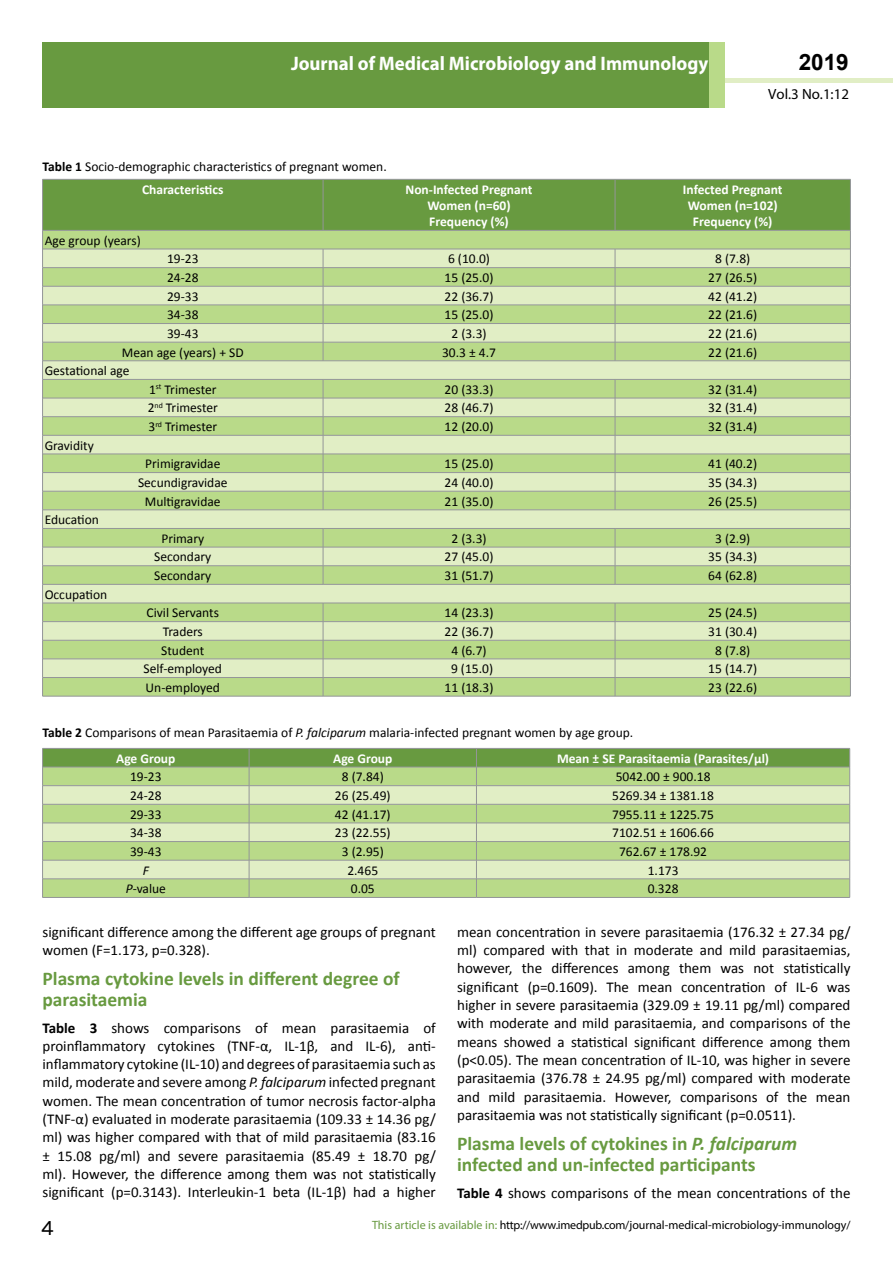
<style>
.page{position:relative;width:893px;height:1263px;background:#fff}
.page>*{position:absolute;margin:0;border:0;box-sizing:border-box;transform-origin:0 0}
.t1{font:25.5px "Tunga";color:#000}
.t2{font:700 22.5px "Arial";color:#000}
.t3{font:700 19.65px "Myriad Pro";color:#fff;scale:.96 1}
.t4{font:700 19.5px/21.5px "Calibri";color:#689a40}
.t5{font:700 18px "Myriad Pro";color:#fff;scale:.96 1}
.t6{font:15px/18.3px "Calibri";color:#000;text-align:justify}
.t7{font:14.85px "Myriad Pro";color:#000}
.t8{font:13.5px "Calibri";color:#000}
.t9{font:700 13.5px/16.2px "Calibri";color:#fff;text-align:center}
.t10{font:italic 13.5px "Calibri";color:#000}
.t11{font:12px "Myriad Pro";color:#000}
.s1{font-weight:700}
.s2{font-style:italic}
.s3{color:#689a40}
</style>
<div class="page">
<hr style="left:725px;top:78px;width:168px;height:4px;background:#e1eec5">
<div style="left:43px;top:42px;width:666px;height:66px;background:#689a40"></div>
<div style="left:709px;top:42px;width:16px;height:66px;background:#b9da89"></div>
<svg style="left:42px;top:179px;width:809px;height:517px;background:#bfd89b"></svg>
<hr style="left:43px;top:696px;width:280px;height:1px;background:#939598">
<hr style="left:323px;top:696px;width:292px;height:1px;background:#939598">
<hr style="left:615px;top:696px;width:235px;height:1px;background:#939598">
<svg style="left:42px;top:748px;width:808px;height:149px;background:#bbd596"></svg>
<hr style="left:43px;top:897px;width:206px;height:1px;background:#939598">
<hr style="left:249px;top:897px;width:227px;height:1px;background:#939598">
<hr style="left:476px;top:897px;width:374px;height:1px;background:#939598">
<p class="t5" style="left:517px;top:53px;width:198px">ARCHIVOS DE MEDICINA</p>
<h2 class="t2" style="left:799px;top:47px;width:52px">2019</h2>
<p class="t7" style="left:768px;top:84px;width:82px">Vol.3 No.1:12</p>
<h3 class="t3" style="left:291px;top:50px;width:436px">Journal of Medical Microbiology and Immunology</h3>
<p class="t8" style="left:43px;top:158px;width:346px"><span class="s1">Table 1</span> Socio-demographic characteristics of pregnant women.</p>
<p class="t9" style="left:142px;top:181px;width:83px">Characteristics</p>
<p class="t9" style="left:405px;top:181px;width:129px">Non-Infected Pregnant<br>Women (n=60)<br>Frequency (%)</p>
<p class="t9" style="left:683px;top:181px;width:101px">Infected Pregnant<br>Women (n=102)<br>Frequency (%)</p>
<p class="t8" style="left:45px;top:232px;width:98px">Age group (years)</p>
<p class="t8" style="left:167px;top:250px;width:33px">19-23</p>
<p class="t8" style="left:448px;top:250px;width:44px">6 (10.0)</p>
<p class="t8" style="left:715px;top:250px;width:37px">8 (7.8)</p>
<p class="t8" style="left:167px;top:269px;width:33px">24-28</p>
<p class="t8" style="left:445px;top:269px;width:50px">15 (25.0)</p>
<p class="t8" style="left:708px;top:269px;width:50px">27 (26.5)</p>
<p class="t8" style="left:167px;top:288px;width:33px">29-33</p>
<p class="t8" style="left:445px;top:288px;width:50px">22 (36.7)</p>
<p class="t8" style="left:708px;top:288px;width:50px">42 (41.2)</p>
<p class="t8" style="left:167px;top:306px;width:33px">34-38</p>
<p class="t8" style="left:445px;top:306px;width:50px">15 (25.0)</p>
<p class="t8" style="left:708px;top:306px;width:50px">22 (21.6)</p>
<p class="t8" style="left:167px;top:325px;width:33px">39-43</p>
<p class="t8" style="left:451px;top:325px;width:37px">2 (3.3)</p>
<p class="t8" style="left:708px;top:325px;width:50px">22 (21.6)</p>
<p class="t8" style="left:122px;top:343px;width:123px">Mean age (years) + SD</p>
<p class="t8" style="left:442px;top:343px;width:55px">30.3 ± 4.7</p>
<p class="t8" style="left:708px;top:343px;width:50px">22 (21.6)</p>
<p class="t8" style="left:45px;top:362px;width:86px">Gestational age</p>
<p class="t8" style="left:149px;top:381px;width:69px">1<sup>st</sup> Trimester</p>
<p class="t8" style="left:445px;top:381px;width:50px">20 (33.3)</p>
<p class="t8" style="left:708px;top:381px;width:50px">32 (31.4)</p>
<p class="t8" style="left:148px;top:399px;width:72px">2<sup>nd</sup> Trimester</p>
<p class="t8" style="left:445px;top:399px;width:50px">28 (46.7)</p>
<p class="t8" style="left:708px;top:399px;width:50px">32 (31.4)</p>
<p class="t8" style="left:148px;top:418px;width:70px">3<sup>rd</sup> Trimester</p>
<p class="t8" style="left:445px;top:418px;width:50px">12 (20.0)</p>
<p class="t8" style="left:708px;top:418px;width:50px">32 (31.4)</p>
<p class="t8" style="left:45px;top:437px;width:51px">Gravidity</p>
<p class="t8" style="left:145px;top:455px;width:77px">Primigravidae</p>
<p class="t8" style="left:445px;top:455px;width:50px">15 (25.0)</p>
<p class="t8" style="left:708px;top:455px;width:50px">41 (40.2)</p>
<p class="t8" style="left:138px;top:474px;width:91px">Secundigravidae</p>
<p class="t8" style="left:445px;top:474px;width:50px">24 (40.0)</p>
<p class="t8" style="left:708px;top:474px;width:50px">35 (34.3)</p>
<p class="t8" style="left:145px;top:493px;width:77px">Multigravidae</p>
<p class="t8" style="left:445px;top:493px;width:50px">21 (35.0)</p>
<p class="t8" style="left:708px;top:493px;width:50px">26 (25.5)</p>
<p class="t8" style="left:45px;top:511px;width:56px">Education</p>
<p class="t8" style="left:161px;top:530px;width:44px">Primary</p>
<p class="t8" style="left:451px;top:530px;width:37px">2 (3.3)</p>
<p class="t8" style="left:715px;top:530px;width:37px">3 (2.9)</p>
<p class="t8" style="left:154px;top:548px;width:59px">Secondary</p>
<p class="t8" style="left:445px;top:548px;width:50px">27 (45.0)</p>
<p class="t8" style="left:708px;top:548px;width:50px">35 (34.3)</p>
<p class="t8" style="left:154px;top:567px;width:59px">Secondary</p>
<p class="t8" style="left:445px;top:567px;width:50px">31 (51.7)</p>
<p class="t8" style="left:708px;top:567px;width:50px">64 (62.8)</p>
<p class="t8" style="left:45px;top:586px;width:64px">Occupation</p>
<p class="t8" style="left:147px;top:604px;width:74px">Civil Servants</p>
<p class="t8" style="left:445px;top:604px;width:50px">14 (23.3)</p>
<p class="t8" style="left:708px;top:604px;width:50px">25 (24.5)</p>
<p class="t8" style="left:163px;top:623px;width:42px">Traders</p>
<p class="t8" style="left:445px;top:623px;width:50px">22 (36.7)</p>
<p class="t8" style="left:708px;top:623px;width:50px">31 (30.4)</p>
<p class="t8" style="left:161px;top:642px;width:45px">Student</p>
<p class="t8" style="left:451px;top:642px;width:37px">4 (6.7)</p>
<p class="t8" style="left:715px;top:642px;width:37px">8 (7.8)</p>
<p class="t8" style="left:144px;top:660px;width:80px">Self-employed</p>
<p class="t8" style="left:451px;top:660px;width:44px">9 (15.0)</p>
<p class="t8" style="left:708px;top:660px;width:50px">15 (14.7)</p>
<p class="t8" style="left:146px;top:679px;width:76px">Un-employed</p>
<p class="t8" style="left:445px;top:679px;width:50px">11 (18.3)</p>
<p class="t8" style="left:708px;top:679px;width:50px">23 (22.6)</p>
<p class="t8" style="left:43px;top:724px;width:592px"><span class="s1">Table 2</span> Comparisons of mean Parasitaemia of <span class="s2">P. falciparum</span> malaria-infected pregnant women by age group.</p>
<p class="t9" style="left:116px;top:750px;width:61px">Age Group</p>
<p class="t9" style="left:333px;top:750px;width:61px">Age Group</p>
<p class="t9" style="left:557px;top:750px;width:214px">Mean ± SE Parasitaemia (Parasites/μl)</p>
<p class="t8" style="left:130px;top:768px;width:33px">19-23</p>
<p class="t8" style="left:342px;top:768px;width:44px">8 (7.84)</p>
<p class="t8" style="left:616px;top:768px;width:96px">5042.00 ± 900.18</p>
<p class="t8" style="left:130px;top:787px;width:33px">24-28</p>
<p class="t8" style="left:335px;top:787px;width:57px">26 (25.49)</p>
<p class="t8" style="left:612px;top:787px;width:103px">5269.34 ± 1381.18</p>
<p class="t8" style="left:130px;top:806px;width:33px">29-33</p>
<p class="t8" style="left:335px;top:806px;width:57px">42 (41.17)</p>
<p class="t8" style="left:612px;top:806px;width:103px">7955.11 ± 1225.75</p>
<p class="t8" style="left:130px;top:824px;width:33px">34-38</p>
<p class="t8" style="left:335px;top:824px;width:57px">23 (22.55)</p>
<p class="t8" style="left:612px;top:824px;width:103px">7102.51 ± 1606.66</p>
<p class="t8" style="left:130px;top:843px;width:33px">39-43</p>
<p class="t8" style="left:342px;top:843px;width:44px">3 (2.95)</p>
<p class="t8" style="left:619px;top:843px;width:90px">762.67 ± 178.92</p>
<p class="t10" style="left:143px;top:861px;width:8px">F</p>
<p class="t8" style="left:347px;top:861px;width:32px">2.465</p>
<p class="t8" style="left:648px;top:861px;width:32px">1.173</p>
<p class="t8" style="left:126px;top:880px;width:42px"><span class="s2">P</span>-value</p>
<p class="t8" style="left:351px;top:880px;width:25px">0.05</p>
<p class="t8" style="left:648px;top:880px;width:32px">0.328</p>
<p class="t6" style="left:43px;top:923px;width:395px">significant difference among the different age groups of pregnant women (F=1.173, p=0.328).</p>
<h3 class="t4" style="left:43px;top:968px;width:359px">Plasma cytokine levels in different degree of parasitaemia</h3>
<p class="t6" style="left:43px;top:1019px;width:395px"><span class="s1">Table 3</span> shows comparisons of mean parasitaemia of proinflammatory cytokines (TNF-α, IL-1β, and IL-6), anti&shy;inflammatory cytokine (IL-10) and degrees of parasitaemia such as mild, moderate and severe among <span class="s2">P. falciparum</span> infected pregnant women. The mean concentration of tumor necrosis factor-alpha (TNF-α) evaluated in moderate parasitaemia (109.33 ± 14.36 pg/ ml) was higher compared with that of mild parasitaemia (83.16 ± 15.08 pg/ml) and severe parasitaemia (85.49 ± 18.70 pg/ ml). However, the difference among them was not statistically significant (p=0.3143). Interleukin-1 beta (IL-1β) had a higher</p>
<p class="t6" style="left:457px;top:923px;width:395px">mean concentration in severe parasitaemia (176.32 ± 27.34 pg/ ml) compared with that in moderate and mild parasitaemias, however, the differences among them was not statistically significant (p=0.1609). The mean concentration of IL-6 was higher in severe parasitaemia (329.09 ± 19.11 pg/ml) compared with moderate and mild parasitaemia, and comparisons of the means showed a statistical significant difference among them (p&lt;0.05). The mean concentration of IL-10, was higher in severe parasitaemia (376.78 ± 24.95 pg/ml) compared with moderate and mild parasitaemia. However, comparisons of the mean parasitaemia was not statistically significant (p=0.0511).</p>
<h3 class="t4" style="left:457px;top:1133px;width:342px">Plasma levels of cytokines in <span class="s2">P. falciparum </span>infected and un-infected participants</h3>
<p class="t6" style="left:457px;top:1184px;width:395px"><span class="s1">Table 4</span> shows comparisons of the mean concentrations of the</p>
<h1 class="t1" style="left:41px;top:1211px;width:15px">4</h1>
<p class="t11" style="left:372px;top:1218px;width:480px"><span class="s3">This article is available in:</span> http://www.imedpub.com/journal-medical-microbiology-immunology/</p>
</div>
